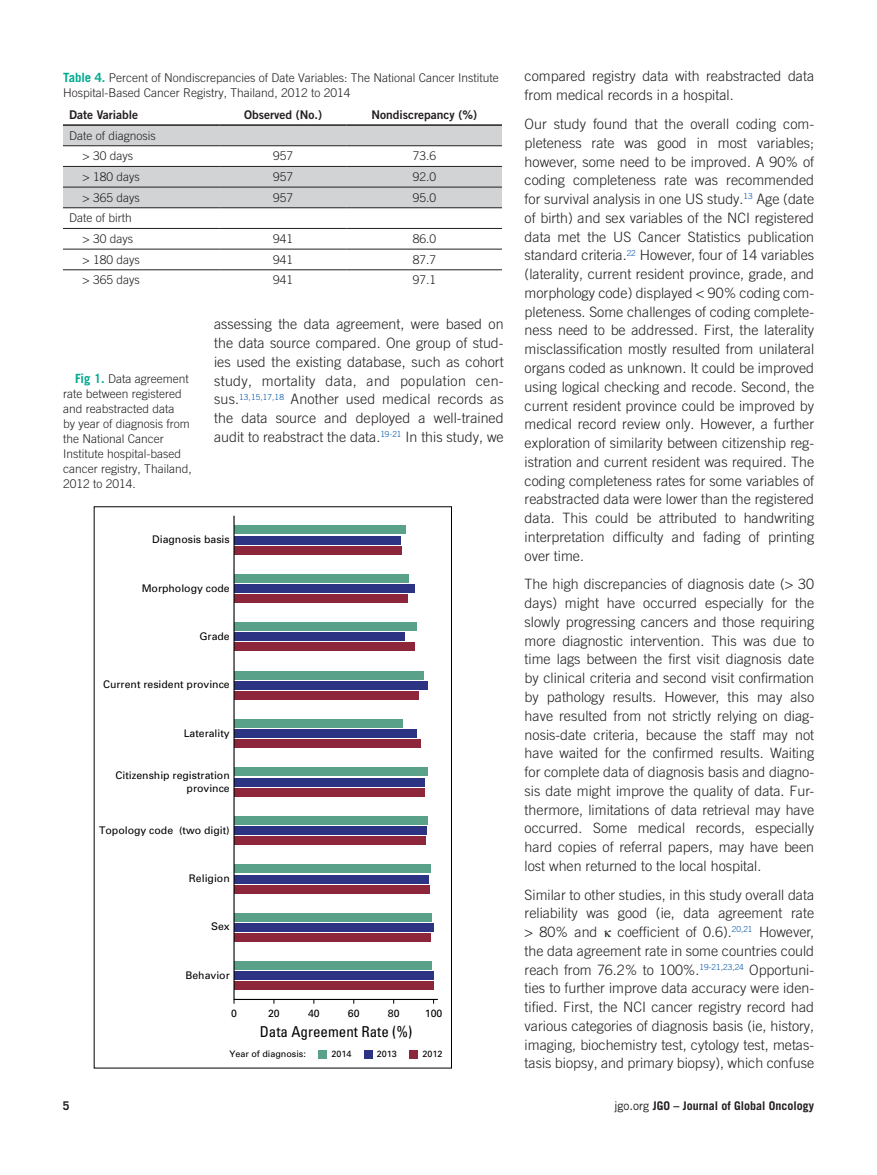
<style>
.page{position:relative;width:877px;height:1175px;background:#fff}
.page>*{position:absolute;margin:0;border:0;box-sizing:border-box;transform-origin:0 0}
.t1{font:condensed 15px "Univers";color:#000}
.t2{font:300 14.25px/18.8px "Trade Gothic LT Pro";color:#231f20;text-align:justify}
.t3{font:300 12px/15px "Trade Gothic LT Pro";color:#231f20}
.t4{font:12px "Trade Gothic LT Pro Bd 2";color:#231f20}
.t5{font:700 12px "Trade Gothic LT Pro";color:#231f20}
.t6{font:10.5px/12.6px "Univers";color:#000;text-align:right}
.t7{font:9px "Univers";color:#000}
.s1{font-weight:700;font-size:12.75px;color:#02aa8f}
.s2{font-family:"STIX General";font-weight:400}
.s3{font-weight:400}
</style>
<div class="page">
<svg style="left:63px;top:126px;width:439px;height:81px"></svg>
<hr style="left:63px;top:124px;width:157px;height:2px;background:#231f20">
<hr style="left:220px;top:124px;width:127px;height:2px;background:#231f20">
<hr style="left:347px;top:124px;width:155px;height:2px;background:#231f20">
<hr style="left:63px;top:145px;width:157px;height:1px;background:#231f20">
<hr style="left:220px;top:145px;width:127px;height:1px;background:#231f20">
<hr style="left:347px;top:145px;width:155px;height:1px;background:#231f20">
<hr style="left:63px;top:166px;width:157px;height:1px;background:#231f20">
<hr style="left:220px;top:166px;width:127px;height:1px;background:#231f20">
<hr style="left:347px;top:166px;width:155px;height:1px;background:#231f20">
<hr style="left:63px;top:187px;width:157px;height:1px;background:#231f20">
<hr style="left:220px;top:187px;width:127px;height:1px;background:#231f20">
<hr style="left:347px;top:187px;width:155px;height:1px;background:#231f20">
<hr style="left:63px;top:207px;width:157px;height:1px;background:#231f20">
<hr style="left:220px;top:207px;width:127px;height:1px;background:#231f20">
<hr style="left:347px;top:207px;width:155px;height:1px;background:#231f20">
<hr style="left:63px;top:228px;width:157px;height:1px;background:#231f20">
<hr style="left:220px;top:228px;width:127px;height:1px;background:#231f20">
<hr style="left:347px;top:228px;width:155px;height:1px;background:#231f20">
<hr style="left:63px;top:249px;width:157px;height:1px;background:#231f20">
<hr style="left:220px;top:249px;width:127px;height:1px;background:#231f20">
<hr style="left:347px;top:249px;width:155px;height:1px;background:#231f20">
<hr style="left:63px;top:269px;width:157px;height:1px;background:#231f20">
<hr style="left:220px;top:269px;width:127px;height:1px;background:#231f20">
<hr style="left:347px;top:269px;width:155px;height:1px;background:#231f20">
<div style="left:319px;top:1049px;width:8px;height:9px;background:#59a188"></div>
<div style="left:364px;top:1049px;width:9px;height:9px;background:#2c3383"></div>
<div style="left:410px;top:1049px;width:8px;height:9px;background:#8d253b"></div>
<svg style="left:233px;top:515px;width:205px;height:485px"></svg>
<p class="t3" style="left:63px;top:70px;width:437px"><span class="s1">Table 4.</span> Percent of Nondiscrepancies of Date Variables: The National Cancer Institute<br>Hospital-Based Cancer Registry, Thailand, 2012 to 2014</p>
<p class="t4" style="left:69px;top:107px;width:71px">Date Variable</p>
<p class="t4" style="left:244px;top:107px;width:79px">Observed (No.)</p>
<p class="t4" style="left:372px;top:107px;width:107px">Nondiscrepancy (%)</p>
<p class="t3" style="left:83px;top:125px;width:75px;line-height:20.7px;text-indent:-14px">Date of diagnosis &gt; 30 days</p>
<p class="t3" style="left:273px;top:148px;width:22px">957</p>
<p class="t3" style="left:413px;top:148px;width:25px">73.6</p>
<p class="t3" style="left:83px;top:169px;width:59px">&gt; 180 days</p>
<p class="t3" style="left:273px;top:169px;width:22px">957</p>
<p class="t3" style="left:413px;top:169px;width:25px">92.0</p>
<p class="t3" style="left:83px;top:190px;width:59px">&gt; 365 days</p>
<p class="t3" style="left:273px;top:190px;width:22px">957</p>
<p class="t3" style="left:413px;top:190px;width:25px">95.0</p>
<p class="t3" style="left:69px;top:208px;width:66px;line-height:20.7px;text-align:right">Date of birth &gt; 30 days</p>
<p class="t3" style="left:273px;top:231px;width:22px">941</p>
<p class="t3" style="left:413px;top:231px;width:25px">86.0</p>
<p class="t3" style="left:83px;top:252px;width:59px">&gt; 180 days</p>
<p class="t3" style="left:273px;top:252px;width:22px">941</p>
<p class="t3" style="left:413px;top:252px;width:25px">87.7</p>
<p class="t3" style="left:83px;top:272px;width:59px">&gt; 365 days</p>
<p class="t3" style="left:273px;top:272px;width:22px">941</p>
<p class="t3" style="left:413px;top:272px;width:25px">97.1</p>
<p class="t3" style="left:63px;top:371px;width:130px;text-indent:12px"><span class="s1">Fig 1.</span> Data agreement rate between registered and reabstracted data<br>by year of diagnosis from the National Cancer<br>Institute hospital-based cancer registry, Thailand,<br>2012 to 2014.</p>
<p class="t2" style="left:214px;top:315px;width:291px">assessing the data agreement, were based on the data source compared. One group of stud&shy;ies used the existing database, such as cohort study, mortality data, and population cen&shy;sus.<sup>13,15,17,18</sup> Another used medical records as the data source and deployed a well-trained audit to reabstract the data.<sup>19-21</sup> In this study, we</p>
<p class="t6" style="left:152px;top:533px;width:79px">Diagnosis basis</p>
<p class="t6" style="left:142px;top:581px;width:90px">Morphology code</p>
<p class="t6" style="left:199px;top:630px;width:32px">Grade</p>
<p class="t6" style="left:103px;top:678px;width:128px">Current resident province</p>
<p class="t6" style="left:184px;top:727px;width:48px">Laterality</p>
<p class="t6" style="left:115px;top:769px;width:116px">Citizenship registration province</p>
<p class="t6" style="left:99px;top:823px;width:132px">Topology code (two digit)</p>
<p class="t6" style="left:189px;top:872px;width:42px">Religion</p>
<p class="t6" style="left:211px;top:920px;width:20px">Sex</p>
<p class="t6" style="left:185px;top:969px;width:46px">Behavior</p>
<p class="t6" style="left:231px;top:1007px;width:7px">0</p>
<p class="t6" style="left:268px;top:1007px;width:13px">20</p>
<p class="t6" style="left:308px;top:1007px;width:13px">40</p>
<p class="t6" style="left:348px;top:1007px;width:13px">60</p>
<p class="t1" style="left:260px;top:1022px;width:154px">Data Agreement Rate (%)</p>
<p class="t6" style="left:388px;top:1007px;width:13px">80</p>
<p class="t6" style="left:425px;top:1007px;width:19px">100</p>
<p class="t7" style="left:229px;top:1048px;width:78px">Year of diagnosis:</p>
<p class="t7" style="left:331px;top:1048px;width:22px">2014</p>
<p class="t7" style="left:377px;top:1048px;width:22px">2013</p>
<p class="t7" style="left:422px;top:1048px;width:22px">2012</p>
<p class="t2" style="left:525px;top:67px;width:291px">compared registry data with reabstracted data from medical records in a hospital.</p>
<p class="t2" style="left:525px;top:114px;width:291px">Our study found that the overall coding com&shy;pleteness rate was good in most variables; however, some need to be improved. A 90% of coding completeness rate was recommended for survival analysis in one US study.<sup>13</sup> Age (date of birth) and sex variables of the NCI registered data met the US Cancer Statistics publication standard criteria.<sup>22</sup> However, four of 14 variables (laterality, current resident province, grade, and morphology code) displayed &lt; 90% coding com&shy;pleteness. Some challenges of coding complete&shy;ness need to be addressed. First, the laterality misclassification mostly resulted from unilateral organs coded as unknown. It could be improved using logical checking and recode. Second, the current resident province could be improved by medical record review only. However, a further exploration of similarity between citizenship reg&shy;istration and current resident was required. The coding completeness rates for some variables of reabstracted data were lower than the registered data. This could be attributed to handwriting interpretation difficulty and fading of printing over time.</p>
<p class="t2" style="left:525px;top:575px;width:291px">The high discrepancies of diagnosis date (&gt; 30 days) might have occurred especially for the slowly progressing cancers and those requiring more diagnostic intervention. This was due to time lags between the first visit diagnosis date by clinical criteria and second visit confirmation by pathology results. However, this may also have resulted from not strictly relying on diag&shy;nosis-date criteria, because the staff may not have waited for the confirmed results. Waiting for complete data of diagnosis basis and diagno&shy;sis date might improve the quality of data. Fur&shy;thermore, limitations of data retrieval may have occurred. Some medical records, especially hard copies of referral papers, may have been lost when returned to the local hospital.</p>
<p class="t2" style="left:525px;top:885px;width:291px">Similar to other studies, in this study overall data reliability was good (ie, data agreement rate &gt; 80% and <span class="s2">κ</span> coefficient of 0.6).<sup>20,21</sup> However, the data agreement rate in some countries could reach from 76.2% to 100%.<sup>19-21,23,24</sup> Opportuni&shy;ties to further improve data accuracy were iden&shy;tified. First, the NCI cancer registry record had various categories of diagnosis basis (ie, history, imaging, biochemistry test, cytology test, metas&shy;tasis biopsy, and primary biopsy), which confuse</p>
<p class="t5" style="left:63px;top:1098px;width:8px">5</p>
<p class="t5" style="left:614px;top:1098px;width:202px"><span class="s3">jgo.org</span> JGO – Journal of Global Oncology</p>
</div>
